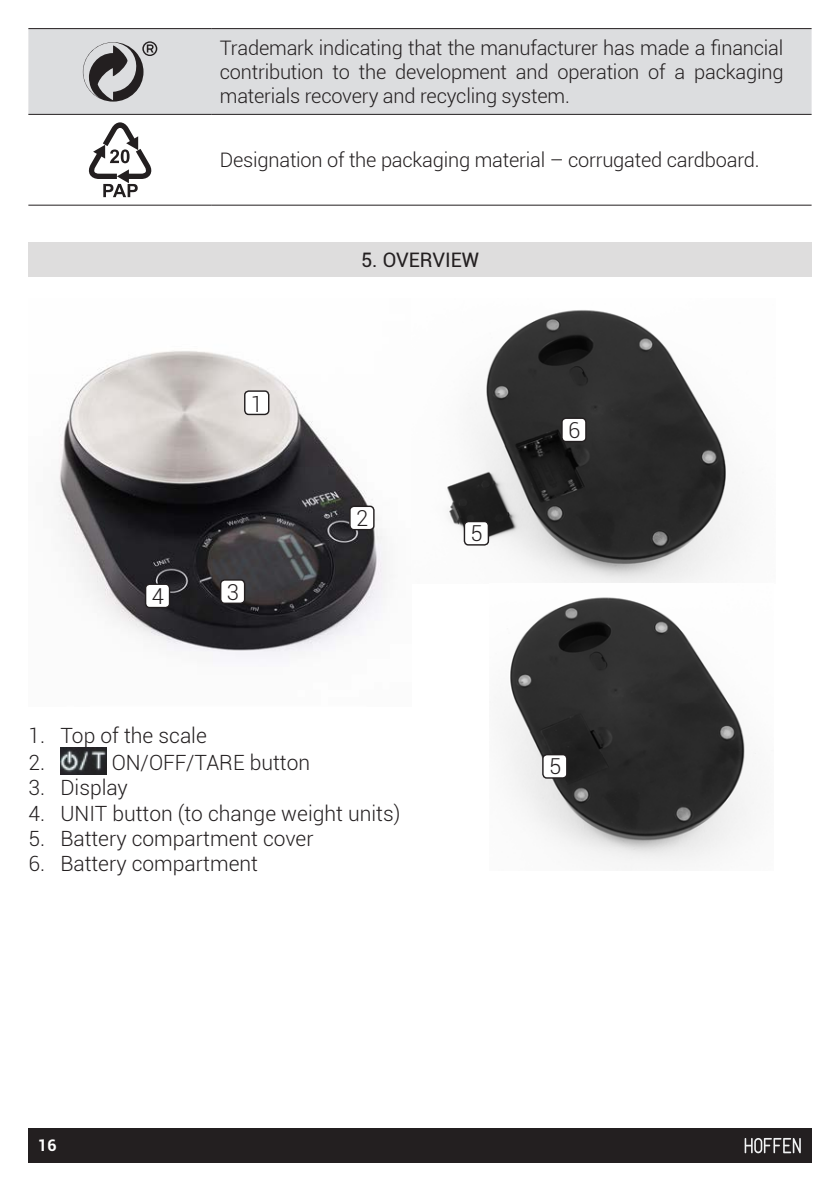
<style>
.page{position:relative;width:840px;height:1191px;background:#fff}
.page>*{position:absolute;margin:0;border:0;box-sizing:border-box;transform-origin:0 0}
.normalny{font:300 22px "Roboto";color:#231f20}
.t1{font:300 21px "Roboto";color:#231f20}
.text_tabeli{font:300 20px/24px "Roboto";letter-spacing:-.01em;color:#231f20;text-align:justify}
.TYTULY_ROZDZIALOW{font:20px "Roboto";color:#231f20}
.t2{font:700 16px "Roboto";color:#fff}
</style>
<div class="page">
<div style="left:28px;top:1128px;width:783px;height:34px;background:#231f20"></div>
<svg style="left:744px;top:1138px;width:56px;height:15px"></svg>
<img style="left:58px;top:351px;width:328px;height:306px">
<img style="left:447px;top:310px;width:286px;height:273px">
<img style="left:502px;top:597px;width:254px;height:266px">
<div style="left:28px;top:29px;width:783px;height:85px;background:#dcdddf"></div>
<hr style="left:28px;top:28px;width:184px;height:1px;background:#231f20">
<hr style="left:212px;top:28px;width:599px;height:1px;background:#231f20">
<hr style="left:28px;top:114px;width:184px;height:1px;background:#231f20">
<hr style="left:212px;top:114px;width:599px;height:1px;background:#231f20">
<hr style="left:28px;top:205px;width:184px;height:1px;background:#231f20">
<hr style="left:212px;top:205px;width:599px;height:1px;background:#231f20">
<svg style="left:83px;top:41px;width:74px;height:61px;background:#9c9b9d"></svg>
<svg style="left:88px;top:122px;width:64px;height:75px"></svg>
<div style="left:28px;top:243px;width:783px;height:34px;background:#dedddd"></div>
<div style="left:350px;top:506px;width:23px;height:23px;background:#fff;border-radius:4px"></div>
<div style="left:349px;top:505px;width:25px;height:25px;border:1px solid #231f20;border-radius:4px"></div>
<div style="left:220px;top:580px;width:24px;height:23px;background:#fff;border-radius:4px"></div>
<div style="left:220px;top:579px;width:25px;height:25px;border:1px solid #231f20;border-radius:4px"></div>
<div style="left:145px;top:584px;width:24px;height:23px;background:#fff;border-radius:4px"></div>
<div style="left:145px;top:583px;width:25px;height:25px;border:1px solid #231f20;border-radius:4px"></div>
<div style="left:561px;top:418px;width:24px;height:23px;background:#fff;border-radius:4px"></div>
<div style="left:561px;top:417px;width:25px;height:25px;border:1px solid #231f20;border-radius:4px"></div>
<img style="left:60px;top:747px;width:46px;height:27px">
<div style="left:464px;top:521px;width:24px;height:24px;background:#fff;border-radius:4px"></div>
<div style="left:463px;top:521px;width:26px;height:24px;border:1px solid #231f20;border-radius:4px"></div>
<div style="left:542px;top:754px;width:24px;height:24px;background:#fff;border-radius:4px"></div>
<div style="left:542px;top:754px;width:25px;height:24px;border:1px solid #231f20;border-radius:4px"></div>
<div style="left:244px;top:391px;width:24px;height:23px;background:#fff;border-radius:4px"></div>
<div style="left:244px;top:390px;width:25px;height:25px;border:1px solid #231f20;border-radius:4px"></div>
<p class="text_tabeli" style="left:220px;top:35px;width:565px">Trademark indicating that the manufacturer has made a financial contribution to the development and operation of a packaging materials recovery and recycling system.</p>
<p class="text_tabeli" style="left:220px;top:147px;width:541px">Designation of the packaging material – corrugated cardboard.</p>
<p class="normalny" style="left:251px;top:389px;width:14px">1</p>
<p class="normalny" style="left:152px;top:581px;width:14px">4</p>
<p class="normalny" style="left:227px;top:576px;width:14px">3</p>
<p class="TYTULY_ROZDZIALOW" style="left:361px;top:246px;width:119px">5. OVERVIEW</p>
<p class="normalny" style="left:356px;top:503px;width:14px">2</p>
<p class="normalny" style="left:470px;top:518px;width:14px">5</p>
<p class="t1" style="left:28px;top:721px;width:180px">1. Top of the scale</p>
<p class="t1" style="left:28px;top:748px;width:18px">2.</p>
<p class="t1" style="left:112px;top:748px;width:200px">ON/OFF/TARE button</p>
<p class="t1" style="left:28px;top:773px;width:101px">3. Display</p>
<p class="t1" style="left:28px;top:798px;width:373px">4. UNIT button (to change weight units)</p>
<p class="t1" style="left:28px;top:823px;width:286px">5. Battery compartment cover</p>
<p class="t1" style="left:28px;top:849px;width:231px">6. Battery compartment</p>
<p class="normalny" style="left:567px;top:415px;width:14px">6</p>
<p class="normalny" style="left:548px;top:751px;width:14px">5</p>
<p class="t2" style="left:28px;top:1133px;width:30px"><sup>3</sup>16</p>
</div>
